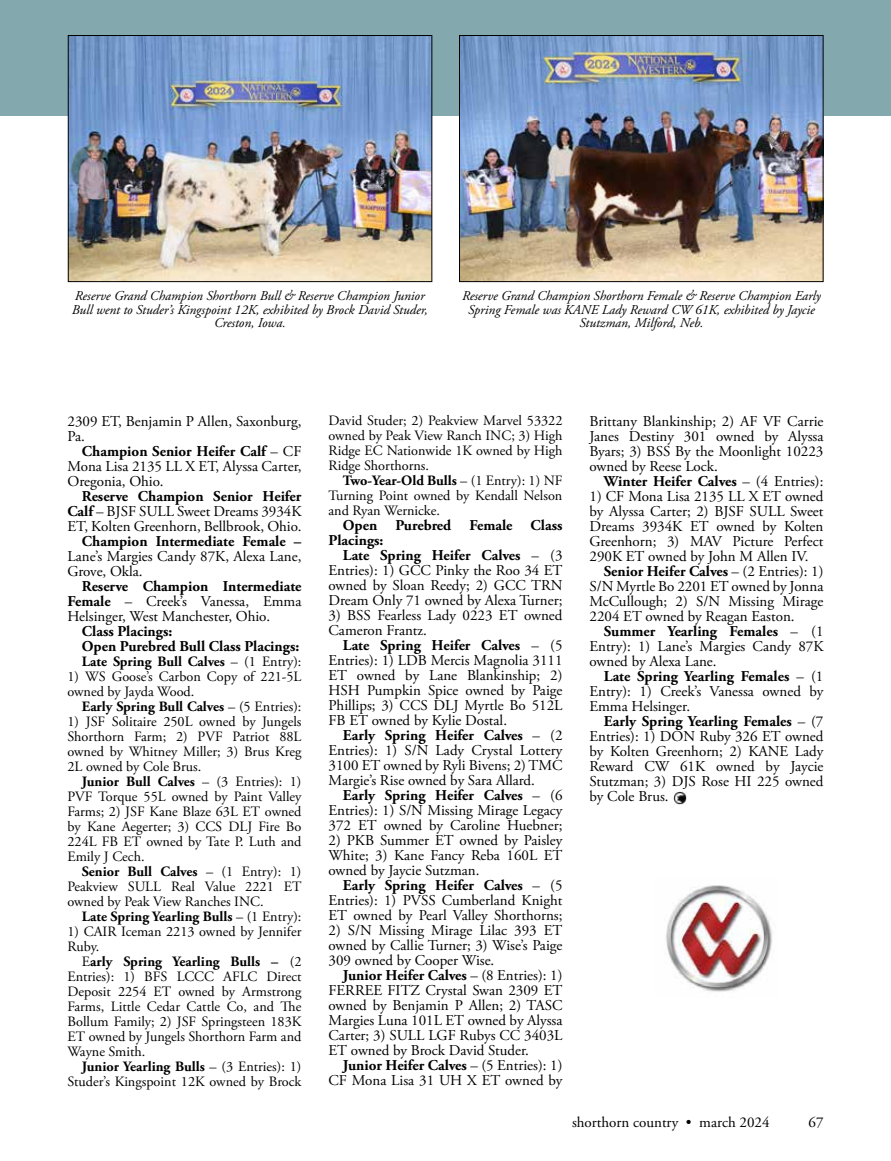
<style>
.page{position:relative;width:891px;height:1161px;background:#fff}
.page>*{position:absolute;margin:0;border:0;box-sizing:border-box;transform-origin:0 0}
.t1{font:15px/15px "Adobe Garamond Pro";color:#000;text-align:justify}
.t2{font:700 15px/15px "Adobe Garamond Pro";color:#000}
.t3{font:14.25px/15px "Adobe Garamond Pro";color:#000;text-align:justify}
.t4{font:700 14.25px "Adobe Garamond Pro";color:#000}
.t5{font:italic 13.5px/13.5px "Adobe Garamond Pro";color:#000;text-align:center}
.s1{font-weight:700}
.s2{font-weight:400}
</style>
<div class="page">
<div style="left:0;top:0;width:891px;height:115px;background:#83a8ad"></div>
<img style="left:70px;top:37px;width:360px;height:243px">
<div style="left:68px;top:35px;width:364px;height:247px;border:1px solid #000"></div>
<img style="left:461px;top:37px;width:361px;height:243px">
<div style="left:459px;top:35px;width:365px;height:247px;border:1px solid #000"></div>
<img style="left:673px;top:791px;width:14px;height:13px">
<img style="left:666px;top:885px;width:106px;height:107px">
<p class="t5" style="left:72px;top:290px;width:358px">Reserve Grand Champion Shorthorn Bull &amp; Reserve Champion Junior<br>Bull went to Studer’s Kingspoint 12K, exhibited by Brock David Studer,<br>Creston, Iowa.</p>
<p class="t5" style="left:462px;top:290px;width:360px">Reserve Grand Champion Shorthorn Female &amp; Reserve Champion Early<br>Spring Female was KANE Lady Reward CW 61K, exhibited by Jaycie<br>Stutzman, Milford, Neb.</p>
<p class="t1" style="left:68px;top:414px;width:235px">2309 ET, Benjamin P Allen, Saxonburg,<br>Pa.</p>
<p class="t1" style="left:68px;top:444px;width:236px;text-indent:14px"><span class="s1">Champion Senior Heifer Calf</span> – CF Mona Lisa 2135 LL X ET, Alyssa Carter, Oregonia, Ohio.</p>
<p class="t1" style="left:68px;top:489px;width:235px;text-indent:14px"><span class="s1">Reserve Champion Senior Heifer Calf</span> – BJSF SULL Sweet Dreams 3934K ET, Kolten Greenhorn, Bellbrook, Ohio.</p>
<p class="t2" style="left:82px;top:534px;width:221px">Champion Intermediate Female –</p>
<p class="t1" style="left:68px;top:549px;width:236px">Lane’s Margies Candy 87K, Alexa Lane,<br>Grove, Okla.</p>
<p class="t1" style="left:68px;top:579px;width:236px;text-indent:14px"><span class="s1">Reserve Champion Intermediate Female</span> – Creek’s Vanessa, Emma Helsinger, West Manchester, Ohio.</p>
<p class="t2" style="left:82px;top:624px;width:219px">Class Placings:<br>Open Purebred Bull Class Placings:</p>
<p class="t4" style="left:82px;top:653px;width:221px">Late Spring Bull Calves <span class="s2">– (1 Entry):</span></p>
<p class="t3" style="left:67px;top:669px;width:235px">1) WS Goose’s Carbon Copy of 221-5L owned by Jayda Wood.</p>
<p class="t4" style="left:82px;top:698px;width:221px">Early Spring Bull Calves <span class="s2">– (5 Entries):</span></p>
<p class="t3" style="left:67px;top:714px;width:236px">1) JSF Solitaire 250L owned by Jungels Shorthorn Farm; 2) PVF Patriot 88L owned by Whitney Miller; 3) Brus Kreg 2L owned by Cole Brus.</p>
<p class="t3" style="left:67px;top:774px;width:236px;text-indent:14px"><span class="s1">Junior Bull Calves</span> – (3 Entries): 1)<br>PVF Torque 55L owned by Paint Valley Farms; 2) JSF Kane Blaze 63L ET owned by Kane Aegerter; 3) CCS DLJ Fire Bo 224L FB ET owned by Tate P. Luth and Emily J Cech.</p>
<p class="t3" style="left:67px;top:864px;width:236px;text-indent:14px"><span class="s1">Senior Bull Calves</span> – (1 Entry): 1)<br>Peakview SULL Real Value 2221 ET owned by Peak View Ranches INC.</p>
<p class="t4" style="left:82px;top:908px;width:221px">Late Spring Yearling Bulls <span class="s2">– (1 Entry):</span></p>
<p class="t3" style="left:67px;top:924px;width:236px">1) CAIR Iceman 2213 owned by Jennifer<br>Ruby.</p>
<p class="t3" style="left:67px;top:954px;width:236px;text-indent:14px">E<span class="s1">arly Spring Yearling Bulls –</span> (2<br>Entries): 1) BFS LCCC AFLC Direct Deposit 2254 ET owned by Armstrong Farms, Little Cedar Cattle Co, and The Bollum Family; 2) JSF Springsteen 183K ET owned by Jungels Shorthorn Farm and Wayne Smith.</p>
<p class="t3" style="left:67px;top:1059px;width:236px;text-align:right"><span class="s1">Junior Yearling Bulls</span> – (3 Entries): 1)<br>Studer’s Kingspoint 12K owned by Brock</p>
<p class="t3" style="left:328px;top:414px;width:236px">David Studer; 2) Peakview Marvel 53322 owned by Peak View Ranch INC; 3) High Ridge EC Nationwide 1K owned by High Ridge Shorthorns.</p>
<p class="t3" style="left:328px;top:474px;width:236px;text-indent:14px"><span class="s1">Two-Year-Old Bulls</span> – (1 Entry): 1) NF Turning Point owned by Kendall Nelson and Ryan Wernicke.</p>
<p class="t2" style="left:328px;top:518px;width:236px;text-indent:14px">Open Purebred Female Class<br>Placings:</p>
<p class="t1" style="left:328px;top:549px;width:236px;text-indent:14px"><span class="s1">Late Spring Heifer Calves</span> – (3<br>Entries): 1) GCC Pinky the Roo 34 ET owned by Sloan Reedy; 2) GCC TRN Dream Only 71 owned by Alexa Turner;</p>
<p class="t1" style="left:328px;top:609px;width:235px">3) BSS Fearless Lady 0223 ET owned<br>Cameron Frantz.</p>
<p class="t1" style="left:328px;top:639px;width:236px;text-indent:14px"><span class="s1">Late Spring Heifer Calves</span> – (5<br>Entries): 1) LDB Mercis Magnolia 3111<br>ET owned by Lane Blankinship; 2)<br>HSH Pumpkin Spice owned by Paige Phillips; 3) CCS DLJ Myrtle Bo 512L FB ET owned by Kylie Dostal.</p>
<p class="t1" style="left:328px;top:729px;width:236px;text-indent:14px"><span class="s1">Early Spring Heifer Calves</span> – (2<br>Entries): 1) S/N Lady Crystal Lottery 3100 ET owned by Ryli Bivens; 2) TMC Margie’s Rise owned by Sara Allard.</p>
<p class="t1" style="left:328px;top:789px;width:236px;text-indent:14px"><span class="s1">Early Spring Heifer Calves</span> – (6<br>Entries): 1) S/N Missing Mirage Legacy 372 ET owned by Caroline Huebner;</p>
<p class="t1" style="left:328px;top:834px;width:236px">2) PKB Summer ET owned by Paisley White; 3) Kane Fancy Reba 160L ET owned by Jaycie Sutzman.</p>
<p class="t1" style="left:328px;top:879px;width:236px;text-indent:14px"><span class="s1">Early Spring Heifer Calves</span> – (5<br>Entries): 1) PVSS Cumberland Knight ET owned by Pearl Valley Shorthorns;</p>
<p class="t1" style="left:328px;top:924px;width:235px">2) S/N Missing Mirage Lilac 393 ET owned by Callie Turner; 3) Wise’s Paige 309 owned by Cooper Wise.</p>
<p class="t1" style="left:328px;top:969px;width:236px;text-indent:14px"><span class="s1">Junior Heifer Calves</span> – (8 Entries): 1)<br>FERREE FITZ Crystal Swan 2309 ET owned by Benjamin P Allen; 2) TASC Margies Luna 101L ET owned by Alyssa Carter; 3) SULL LGF Rubys CC 3403L ET owned by Brock David Studer.</p>
<p class="t1" style="left:328px;top:1059px;width:236px;text-align:right"><span class="s1">Junior Heifer Calves</span> – (5 Entries): 1)<br>CF Mona Lisa 31 UH X ET owned by</p>
<p class="t1" style="left:590px;top:414px;width:236px">Brittany Blankinship; 2) AF VF Carrie Janes Destiny 301 owned by Alyssa Byars; 3) BSS By the Moonlight 10223 owned by Reese Lock.</p>
<p class="t2" style="left:604px;top:474px;width:221px">Winter Heifer Calves <span class="s2">– (4 Entries):</span></p>
<p class="t1" style="left:590px;top:489px;width:236px">1) CF Mona Lisa 2135 LL X ET owned by Alyssa Carter; 2) BJSF SULL Sweet Dreams 3934K ET owned by Kolten Greenhorn; 3) MAV Picture Perfect 290K ET owned by John M Allen IV.</p>
<p class="t1" style="left:590px;top:564px;width:236px;text-indent:14px"><span class="s1">Senior Heifer Calves</span> – (2 Entries): 1)<br>S/N Myrtle Bo 2201 ET owned by Jonna McCullough; 2) S/N Missing Mirage 2204 ET owned by Reagan Easton.</p>
<p class="t1" style="left:590px;top:624px;width:235px;text-indent:14px"><span class="s1">Summer Yearling Females</span> – (1<br>Entry): 1) Lane’s Margies Candy 87K owned by Alexa Lane.</p>
<p class="t1" style="left:590px;top:669px;width:236px;text-indent:14px"><span class="s1">Late Spring Yearling Females</span> – (1<br>Entry): 1) Creek’s Vanessa owned by Emma Helsinger.</p>
<p class="t1" style="left:590px;top:714px;width:236px;text-indent:14px"><span class="s1">Early Spring Yearling Females</span> – (7<br>Entries): 1) DON Ruby 326 ET owned by Kolten Greenhorn; 2) KANE Lady Reward CW 61K owned by Jaycie Stutzman; 3) DJS Rose HI 225 owned by Cole Brus.</p>
<p class="t1" style="left:572px;top:1115px;width:199px">shorthorn country • march 2024</p>
<p class="t1" style="left:809px;top:1115px;width:16px">67</p>
</div>
